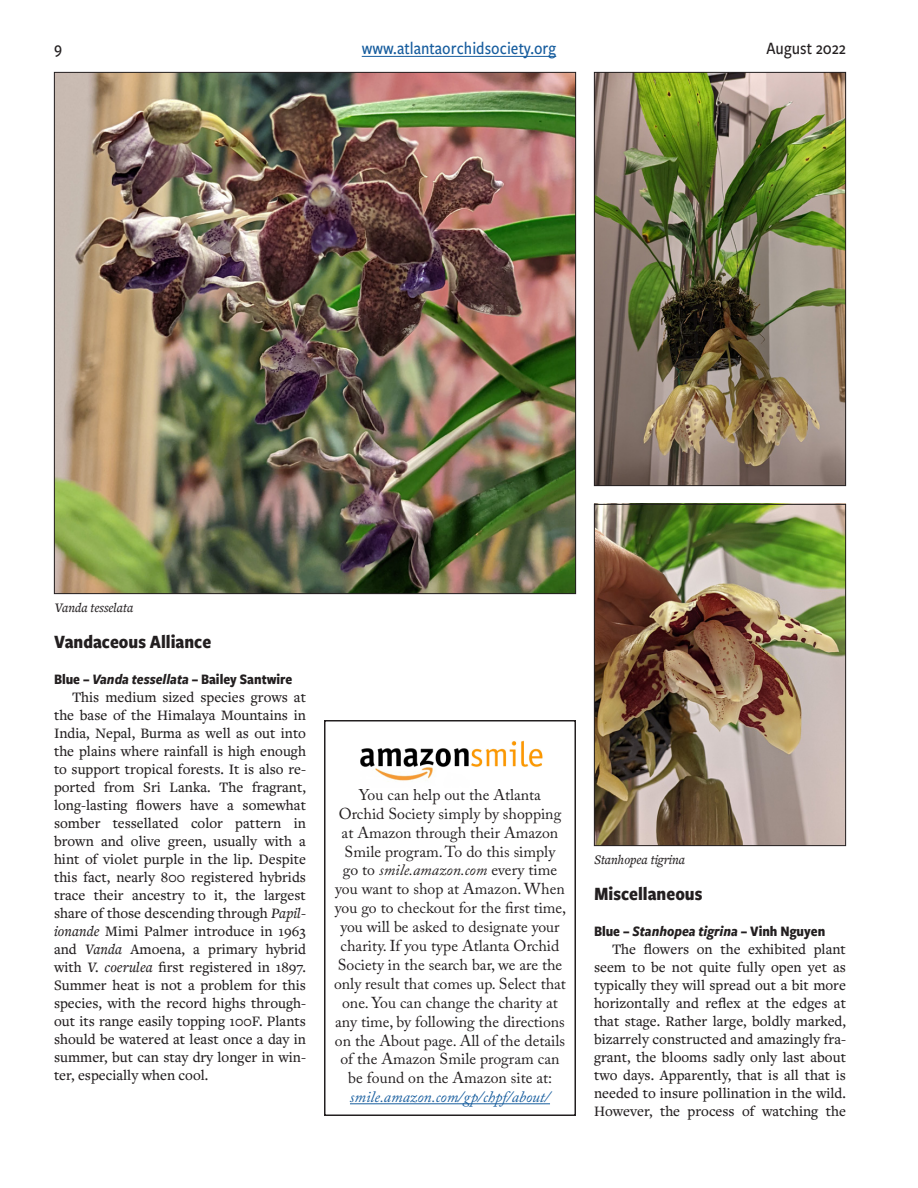
<style>
.page{position:relative;width:918px;height:1188px;background:#fff}
.page>*{position:absolute;margin:0;border:0;box-sizing:border-box;transform-origin:0 0}
.class{font:700 19.5px "Freight Sans Cnd Pro";color:#231f20}
.t1{font:500 18px "Freight Sans Cnd Pro";color:#175d9e}
.t2{font:500 18px "Freight Sans Cnd Pro";color:#231f20}
.t3{font:15.75px/18.9px "Adobe Caslon Pro";color:#231f20;text-align:center}
.text{font:500 15px/18px "Freight Text Pro";color:#231f20;text-align:justify}
.ribbon_title{font:700 15px "Freight Sans Cnd Pro";color:#231f20}
.t4{font:italic 500 13.5px "Freight Text Pro";letter-spacing:-.01em;color:#231f20}
.s1{font-style:italic}
.s2{font-style:italic;color:#175d9e}
</style>
<div class="page">
<hr style="left:362px;top:56px;width:194px;height:1px;background:#175d9e">
<img style="left:56px;top:74px;width:518px;height:518px">
<img style="left:596px;top:74px;width:248px;height:410px">
<div style="left:594px;top:72px;width:252px;height:414px;border:1px solid #231f20"></div>
<img style="left:596px;top:506px;width:248px;height:338px">
<div style="left:594px;top:504px;width:252px;height:342px;border:1px solid #231f20"></div>
<hr style="left:350px;top:1103px;width:200px;height:1px;background:#175d9e">
<div style="left:324px;top:720px;width:252px;height:396px;border:2px solid #231f20"></div>
<img style="left:360px;top:740px;width:183px;height:41px">
<p class="t2" style="left:54px;top:36px;width:9px">9</p>
<p class="t1" style="left:362px;top:36px;width:196px">www.atlantaorchidsociety.org</p>
<p class="t2" style="left:767px;top:36px;width:81px">August 2022</p>
<p class="t4" style="left:55px;top:599px;width:80px">Vanda tesselata</p>
<p class="class" style="left:54px;top:628px;width:159px">Vandaceous Alliance</p>
<p class="ribbon_title" style="left:54px;top:669px;width:240px">Blue – <span class="s1">Vanda tessellata</span> – Bailey Santwire</p>
<p class="text" style="left:54px;top:688px;width:254px;text-indent:18px">This medium sized species grows at the base of the Himalaya Mountains in India, Nepal, Burma as well as out into the plains where rainfall is high enough to support tropical forests. It is also re&shy;ported from Sri Lanka. The fragrant, long-lasting flowers have a somewhat somber tessellated color pattern in brown and olive green, usually with a hint of violet purple in the lip. Despite this fact, nearly 800 registered hybrids trace their ancestry to it, the largest share of those descending through <span class="s1">Papil&shy;ionande</span> Mimi Palmer introduce in 1963 and <span class="s1">Vanda</span> Amoena, a primary hybrid with <span class="s1">V. coerulea</span> first registered in 1897.<br>Summer heat is not a problem for this species, with the record highs through&shy;out its range easily topping 100F. Plants should be watered at least once a day in summer, but can stay dry longer in win&shy;ter, especially when cool.</p>
<p class="t3" style="left:334px;top:785px;width:234px">You can help out the Atlanta<br>Orchid Society simply by shopping at Amazon through their Amazon Smile program. To do this simply<br>go to <span class="s1">smile.amazon.com</span> every time you want to shop at Amazon. When you go to checkout for the first time, you will be asked to designate your charity. If you type Atlanta Orchid Society in the search bar, we are the only result that comes up. Select that one. You can change the charity at any time, by following the directions on the About page. All of the details of the Amazon Smile program can be found on the Amazon site at: <span class="s2">smile.amazon.com/gp/chpf/about/</span></p>
<p class="t4" style="left:594px;top:851px;width:92px">Stanhopea tigrina</p>
<p class="class" style="left:594px;top:880px;width:110px">Miscellaneous</p>
<p class="ribbon_title" style="left:594px;top:921px;width:233px">Blue – <span class="s1">Stanhopea tigrina</span> – Vinh Nguyen</p>
<p class="text" style="left:594px;top:940px;width:254px;text-indent:18px">The flowers on the exhibited plant seem to be not quite fully open yet as typically they will spread out a bit more horizontally and reflex at the edges at that stage. Rather large, boldly marked, bizarrely constructed and amazingly fra&shy;grant, the blooms sadly only last about two days. Apparently, that is all that is needed to insure pollination in the wild.<br>However, the process of watching the</p>
</div>
